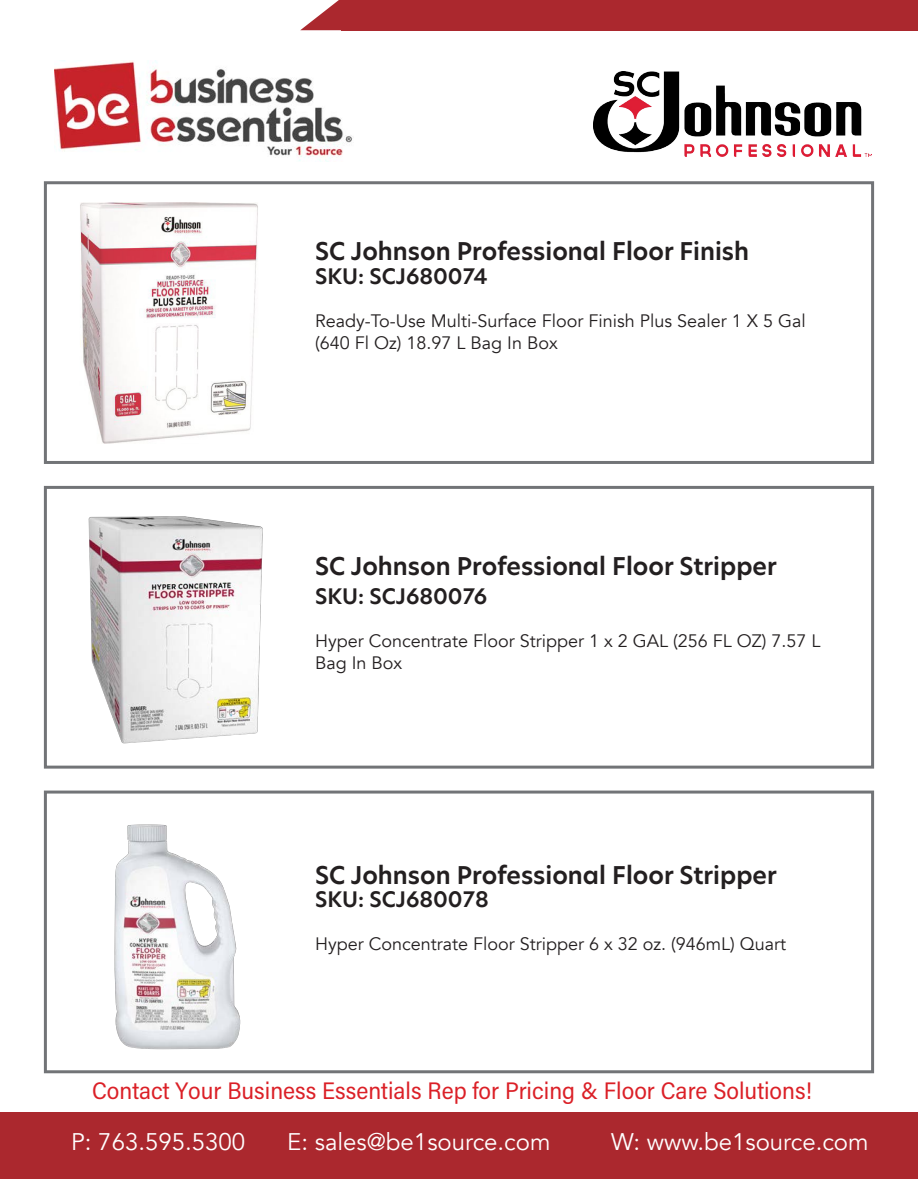
<style>
.page{position:relative;width:918px;height:1188px;background:#fff}
.page>*{position:absolute;margin:0;border:0;box-sizing:border-box;transform-origin:0 0}
.t1{font:600 24px "Hero New";color:#231f20}
.t2{font:24px "Acumin Pro Semi Cond";color:#db2027}
.t3{font:24px "Avenir";color:#fff}
.t4{font:600 21px "Hero New";color:#231f20}
.t5{font:18px/21.6px "Avenir";color:#231f20}
</style>
<div class="page">
<div style="left:44px;top:181px;width:830px;height:283px;border:3px solid #727477"></div>
<div style="left:44px;top:486px;width:830px;height:283px;border:3px solid #727477"></div>
<div style="left:44px;top:791px;width:830px;height:282px;border:3px solid #727477"></div>
<img style="left:54px;top:60px;width:299px;height:102px">
<div style="left:341px;top:0;width:577px;height:30px;background:#ab282e"></div>
<svg style="left:300px;top:0;width:41px;height:30px"></svg>
<div style="left:0;top:1112px;width:918px;height:67px;background:#ab282e"></div>
<img style="left:114px;top:824px;width:127px;height:226px">
<img style="left:88px;top:516px;width:175px;height:228px">
<img style="left:43px;top:184px;width:272px;height:280px">
<img style="left:593px;top:72px;width:278px;height:84px">
<img style="left:64px;top:202px;width:211px;height:242px">
<p class="t1" style="left:315px;top:235px;width:436px">SC Johnson Professional Floor Finish</p>
<p class="t4" style="left:315px;top:262px;width:174px">SKU: SCJ680074</p>
<p class="t5" style="left:315px;top:310px;width:492px">Ready-To-Use Multi-Surface Floor Finish Plus Sealer 1 X 5 Gal (640 Fl Oz) 18.97 L Bag In Box</p>
<p class="t1" style="left:315px;top:550px;width:463px">SC Johnson Professional Floor Stripper</p>
<p class="t4" style="left:315px;top:582px;width:174px">SKU: SCJ680076</p>
<p class="t5" style="left:315px;top:631px;width:507px">Hyper Concentrate Floor Stripper 1 x 2 GAL (256 FL OZ) 7.57 L<br>Bag In Box</p>
<p class="t1" style="left:315px;top:858px;width:463px">SC Johnson Professional Floor Stripper</p>
<p class="t4" style="left:315px;top:885px;width:175px">SKU: SCJ680078</p>
<p class="t5" style="left:315px;top:934px;width:473px">Hyper Concentrate Floor Stripper 6 x 32 oz. (946mL) Quart</p>
<h1 class="t2" style="left:92px;top:1074px;width:722px">Contact Your Business Essentials Rep for Pricing &amp; Floor Care Solutions!</h1>
<p class="t3" style="left:71px;top:1128px;width:175px">P: 763.595.5300</p>
<p class="t3" style="left:287px;top:1128px;width:265px">E: sales@be1source.com</p>
<p class="t3" style="left:611px;top:1128px;width:259px">W: www.be1source.com</p>
</div>
